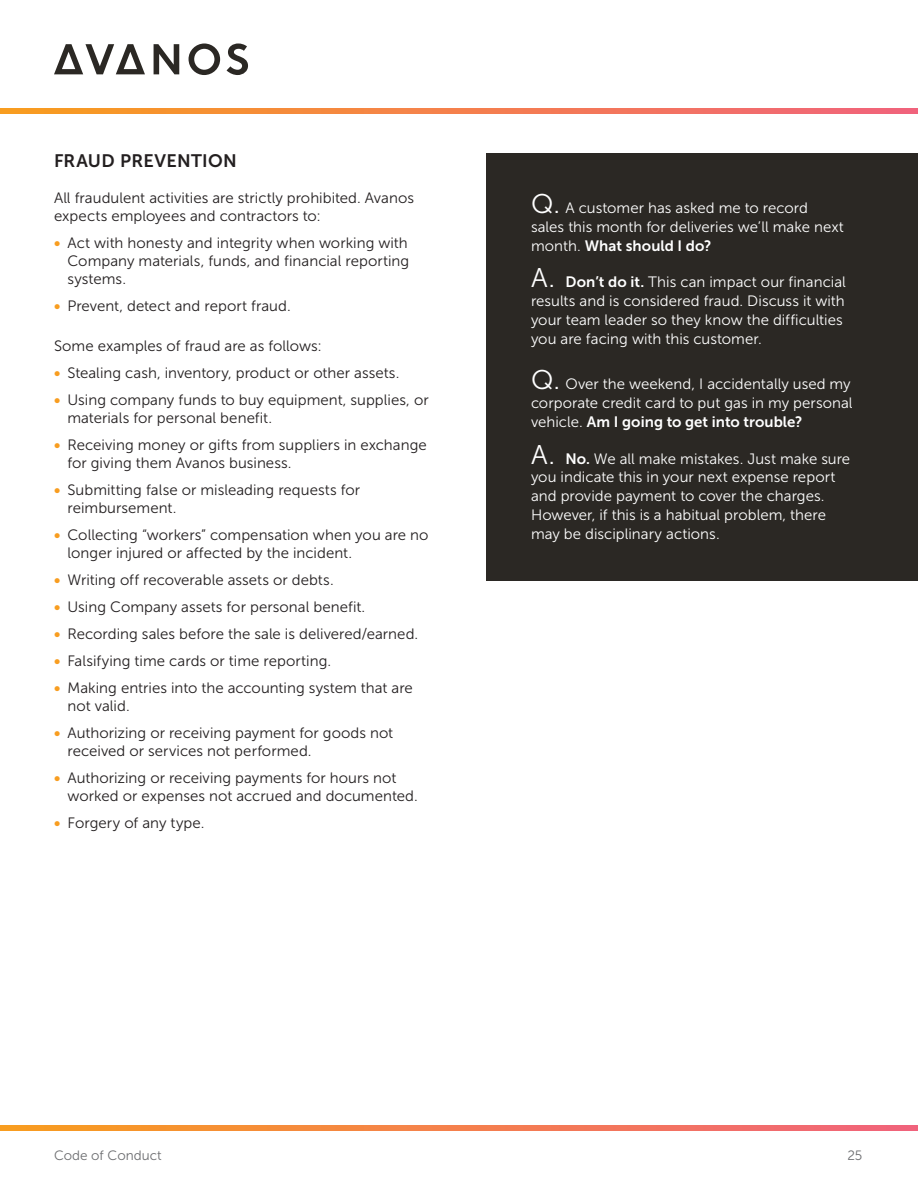
<style>
.page{position:relative;width:918px;height:1188px;background:#fff}
.page>*{position:absolute;margin:0;border:0;box-sizing:border-box;transform-origin:0 0}
.t1{font:18px "Museo Sans 700";letter-spacing:.02em;color:#231f20}
.t2{font:15px/18px "Museo Sans 300";letter-spacing:.005em;color:#231f20}
.t3{font:15px/18.8px "Museo Sans 300";color:#fff}
.t4{font:15px "Museo Sans 700";color:#fff}
.t5{font:13.5px "Museo Sans 300";color:#6c6d70}
.s1{font-family:"Museo Sans 700";color:#f89d20}
.s2{font-size:27px}
.s3{font-family:"Museo Sans 300"}
.s4{font-family:"Museo Sans 700"}
</style>
<div class="page">
<svg style="left:0;top:108px;width:918px;height:6px;background:#f4804c"></svg>
<svg style="left:0;top:1125px;width:918px;height:6px;background:#f4804c"></svg>
<svg style="left:54px;top:44px;width:91px;height:30px"></svg>
<svg style="left:154px;top:44px;width:25px;height:30px"></svg>
<svg style="left:189px;top:44px;width:31px;height:31px"></svg>
<svg style="left:227px;top:43px;width:21px;height:32px"></svg>
<div style="left:486px;top:153px;width:432px;height:427px;background:#2b2824"></div>
<p class="t1" style="left:54px;top:150px;width:184px">FRAUD PREVENTION</p>
<p class="t2" style="left:54px;top:188px;width:362px">All fraudulent activities are strictly prohibited. Avanos expects employees and contractors to:</p>
<p class="t2" style="left:68px;top:233px;width:343px;text-align:justify;text-indent:-14px"><span class="s1">•</span> Act with honesty and integrity when working with Company materials, funds, and financial reporting systems.</p>
<p class="t2" style="left:54px;top:296px;width:238px"><span class="s1">•</span> Prevent, detect and report fraud.</p>
<p class="t2" style="left:54px;top:337px;width:269px">Some examples of fraud are as follows:</p>
<p class="t2" style="left:54px;top:364px;width:347px"><span class="s1">•</span> Stealing cash, inventory, product or other assets.</p>
<p class="t2" style="left:68px;top:391px;width:363px;text-indent:-14px"><span class="s1">•</span> Using company funds to buy equipment, supplies, or materials for personal benefit.</p>
<p class="t2" style="left:68px;top:436px;width:361px;text-indent:-14px"><span class="s1">•</span> Receiving money or gifts from suppliers in exchange for giving them Avanos business.</p>
<p class="t2" style="left:68px;top:481px;width:294px;text-indent:-14px"><span class="s1">•</span> Submitting false or misleading requests for reimbursement.</p>
<p class="t2" style="left:68px;top:526px;width:363px;text-indent:-14px"><span class="s1">•</span> Collecting “workers” compensation when you are no longer injured or affected by the incident.</p>
<p class="t2" style="left:54px;top:571px;width:281px"><span class="s1">•</span> Writing off recoverable assets or debts.</p>
<p class="t2" style="left:54px;top:598px;width:313px"><span class="s1">•</span> Using Company assets for personal benefit.</p>
<p class="t2" style="left:54px;top:625px;width:366px"><span class="s1">•</span> Recording sales before the sale is delivered/earned.</p>
<p class="t2" style="left:54px;top:652px;width:279px"><span class="s1">•</span> Falsifying time cards or time reporting.</p>
<p class="t2" style="left:68px;top:679px;width:347px;text-indent:-14px"><span class="s1">•</span> Making entries into the accounting system that are not valid.</p>
<p class="t2" style="left:68px;top:724px;width:327px;text-indent:-14px"><span class="s1">•</span> Authorizing or receiving payment for goods not received or services not performed.</p>
<p class="t2" style="left:68px;top:769px;width:352px;text-indent:-14px"><span class="s1">•</span> Authorizing or receiving payments for hours not worked or expenses not accrued and documented.</p>
<p class="t2" style="left:54px;top:814px;width:152px"><span class="s1">•</span> Forgery of any type.</p>
<p class="t3" style="left:531px;top:199px;width:315px"><span class="s2">Q.</span> A customer has asked me to record sales this month for deliveries we’ll make next</p>
<p class="t4" style="left:531px;top:237px;width:182px"><span class="s3">month.</span> What should I do?</p>
<p class="t3" style="left:531px;top:273px;width:316px"><span class="s2">A.</span> <span class="s4">Don’t do it.</span> This can impact our financial results and is considered fraud. Discuss it with your team leader so they know the difficulties you are facing with this customer.</p>
<p class="t3" style="left:531px;top:375px;width:323px"><span class="s2">Q.</span> Over the weekend, I accidentally used my corporate credit card to put gas in my personal</p>
<p class="t4" style="left:531px;top:413px;width:273px"><span class="s3">vehicle.</span> Am I going to get into trouble?</p>
<p class="t3" style="left:531px;top:449px;width:321px"><span class="s2">A.</span> <span class="s4">No.</span> We all make mistakes. Just make sure you indicate this in your next expense report and provide payment to cover the charges.<br>However, if this is a habitual problem, there may be disciplinary actions.</p>
<p class="t5" style="left:54px;top:1148px;width:109px">Code of Conduct</p>
<p class="t5" style="left:847px;top:1148px;width:17px">25</p>
</div>
